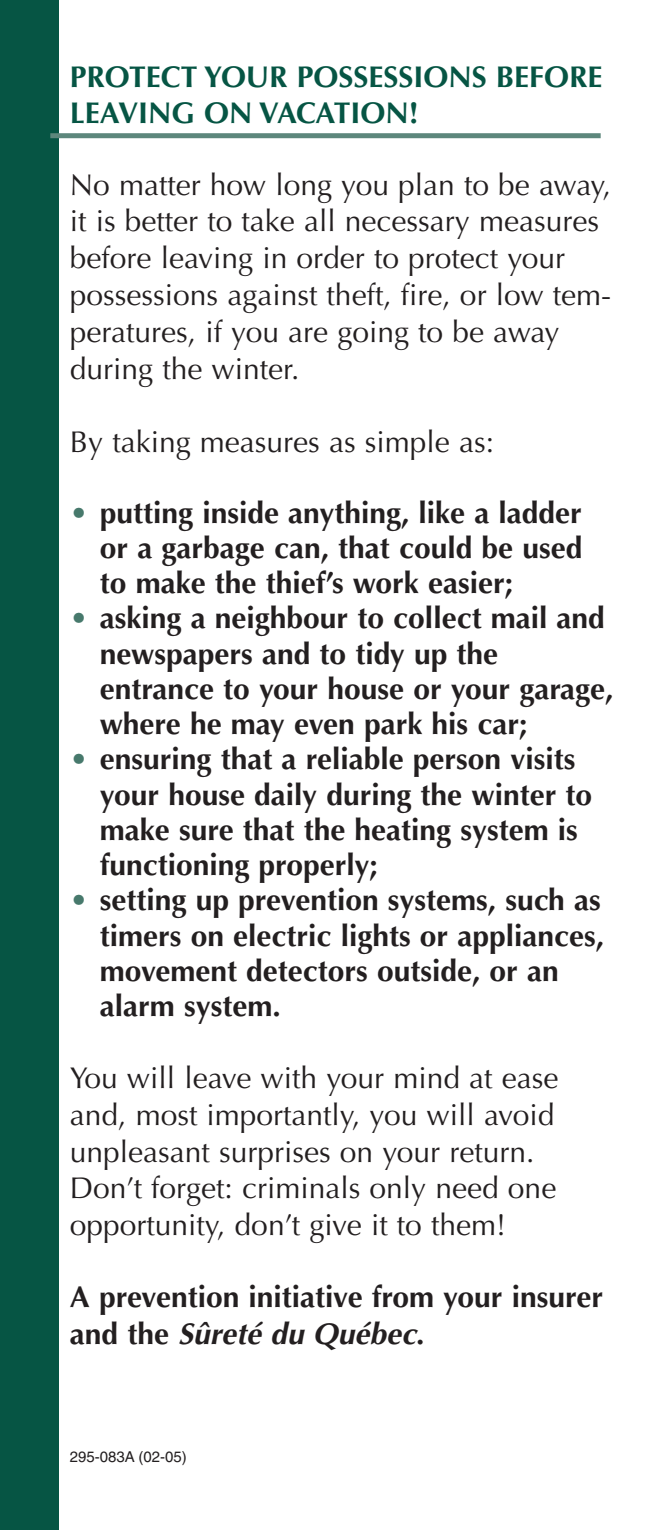
<style>
.page{position:relative;width:665px;height:1530px;background:#fff}
.page>*{position:absolute;margin:0;border:0;box-sizing:border-box;transform-origin:0 0}
.t1{font:700 30px/35.2px "Optima";color:#231f20}
.t2{font:30px/36.8px "Optima";color:#231f20}
.t3{font:700 30px/35.2px "Optima";color:#065544}
.t4{font:15px "Helvetica";color:#231f20}
.s1{color:#47796c}
.s2{font-style:italic}
</style>
<div class="page">
<div style="left:0;top:0;width:58px;height:1530px;background:#065544"></div>
<div style="left:50px;top:133px;width:551px;height:5px;background:#5d877c"></div>
<p class="t3" style="left:70px;top:62px;width:534px">PROTECT YOUR POSSESSIONS BEFORE<br>LEAVING ON VACATION!</p>
<p class="t2" style="left:70px;top:169px;width:543px">No matter how long you plan to be away, it is better to take all necessary measures before leaving in order to protect your possessions against theft, fire, or low tem&shy;peratures, if you are going to be away during the winter.</p>
<p class="t2" style="left:70px;top:426px;width:426px">By taking measures as simple as:</p>
<p class="t1" style="left:100px;top:498px;width:484px;text-align:justify;text-indent:-30px"><span class="s1">•</span> putting inside anything, like a ladder or a garbage can, that could be used to make the thief’s work easier;</p>
<p class="t1" style="left:100px;top:603px;width:515px;text-indent:-30px"><span class="s1">•</span> asking a neighbour to collect mail and newspapers and to tidy up the entrance to your house or your garage, where he may even park his car;</p>
<p class="t1" style="left:100px;top:744px;width:494px;text-indent:-30px"><span class="s1">•</span> ensuring that a reliable person visits your house daily during the winter to make sure that the heating system is functioning properly;</p>
<p class="t1" style="left:100px;top:885px;width:506px;text-indent:-30px"><span class="s1">•</span> setting up prevention systems, such as timers on electric lights or appliances, movement detectors outside, or an alarm system.</p>
<p class="t2" style="left:70px;top:1062px;width:490px">You will leave with your mind at ease and, most importantly, you will avoid unpleasant surprises on your return.<br>Don’t forget: criminals only need one opportunity, don’t give it to them!</p>
<p class="t1" style="left:70px;top:1282px;width:535px;line-height:36.8px">A prevention initiative from your insurer and the <span class="s2">Sûreté du Québec</span>.</p>
<p class="t4" style="left:70px;top:1451px;width:119px">295-083A (02-05)</p>
</div>
